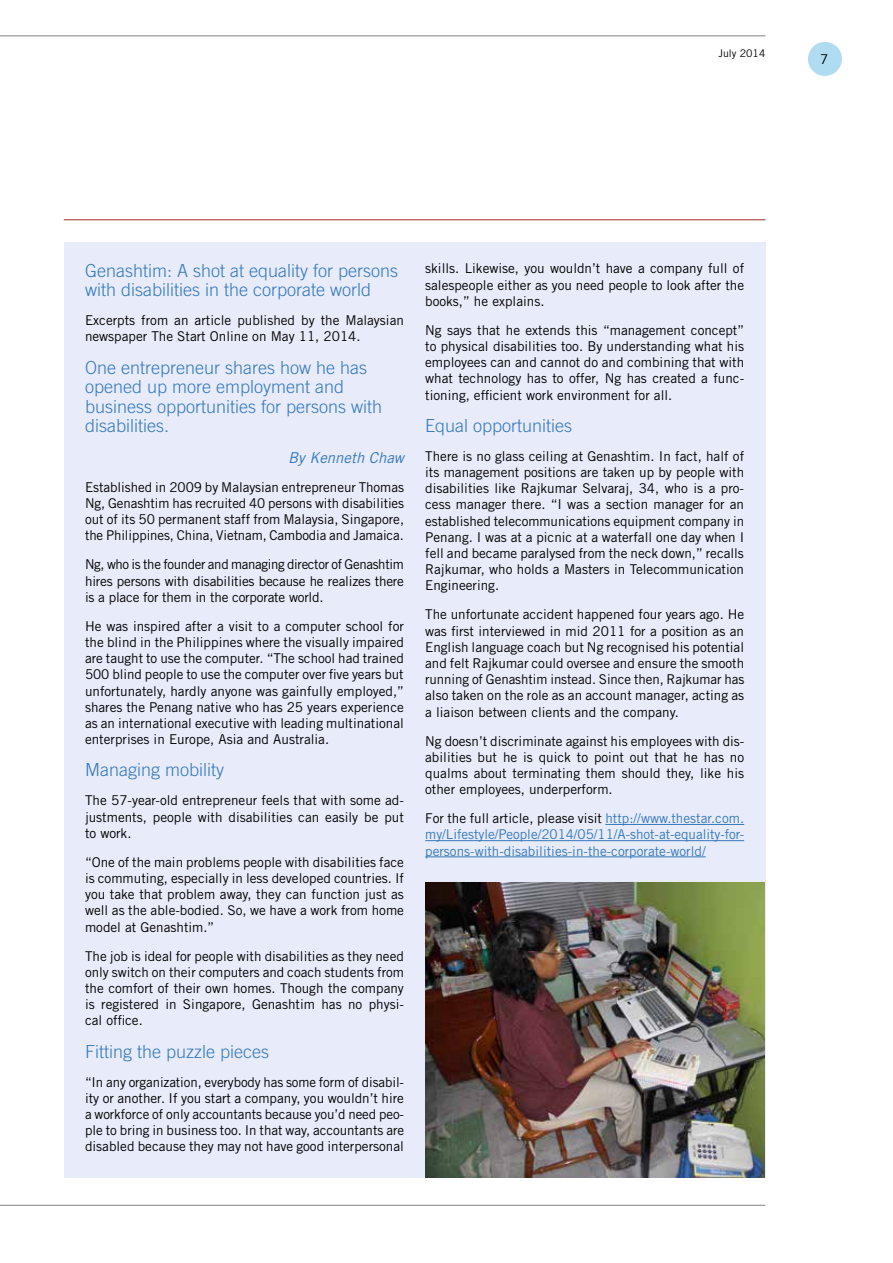
<style>
.page{position:relative;width:893px;height:1263px;background:#fff}
.page>*{position:absolute;margin:0;border:0;box-sizing:border-box;transform-origin:0 0}
.t1{font:300 18px/19.5px "Trade Gothic LT Std";color:#3679bb}
.t2{font:italic 15px "Trade Gothic LT Std";color:#3679bb}
.t3{font:13.5px/16.2px "Trade Gothic LT Std";color:#000;text-align:justify}
.t4{font:13.5px/16.2px "Trade Gothic LT Std";color:#3679bb;text-align:justify}
.t5{font:10.5px "Trade Gothic LT Std";color:#000}
.s1{color:#000}
</style>
<div class="page">
<hr style="left:0;top:35px;width:765px;height:1px;background:#818181">
<hr style="left:0;top:1205px;width:765px;height:1px;background:#818181">
<div style="left:808px;top:42px;width:34px;height:34px;background:#afdcf1;border-radius:50%"></div>
<hr style="left:64px;top:219px;width:701px;height:1px;background:#a22a25">
<div style="left:64px;top:242px;width:701px;height:936px;background:#e7ebfa"></div>
<hr style="left:605px;top:824px;width:139px;height:1px;background:#3679bb">
<hr style="left:425px;top:840px;width:319px;height:1px;background:#3679bb">
<hr style="left:425px;top:856px;width:281px;height:1px;background:#3679bb">
<img style="left:425px;top:882px;width:340px;height:296px">
<p class="t5" style="left:718px;top:47px;width:48px">July 2014</p>
<p class="t3" style="left:820px;top:51px;width:10px">7</p>
<h1 class="t1" style="left:85px;top:260px;width:315px">Genashtim: A shot at equality for persons with disabilities in the corporate world</h1>
<p class="t3" style="left:85px;top:312px;width:320px">Excerpts from an article published by the Malaysian newspaper The Start Online on May 11, 2014.</p>
<h1 class="t1" style="left:85px;top:357px;width:299px">One entrepreneur shares how he has opened up more employment and business opportunities for persons with disabilities.</h1>
<p class="t2" style="left:288px;top:448px;width:117px">By Kenneth Chaw</p>
<p class="t3" style="left:85px;top:479px;width:321px">Established in 2009 by Malaysian entrepreneur Thomas Ng, Genashtim has recruited 40 persons with disabilities out of its 50 permanent staff from Malaysia, Singapore, the Philippines, China, Vietnam, Cambodia and Jamaica.</p>
<p class="t3" style="left:85px;top:556px;width:320px">Ng, who is the founder and managing director of Genashtim hires persons with disabilities because he realizes there is a place for them in the corporate world.</p>
<p class="t3" style="left:85px;top:618px;width:320px">He was inspired after a visit to a computer school for the blind in the Philippines where the visually impaired are taught to use the computer. “The school had trained 500 blind people to use the computer over five years but unfortunately, hardly anyone was gainfully employed,” shares the Penang native who has 25 years experience as an international executive with leading multinational enterprises in Europe, Asia and Australia.</p>
<h1 class="t1" style="left:85px;top:760px;width:140px">Managing mobility</h1>
<p class="t3" style="left:85px;top:792px;width:320px">The 57-year-old entrepreneur feels that with some ad&shy;justments, people with disabilities can easily be put to work.</p>
<p class="t3" style="left:85px;top:854px;width:321px">“One of the main problems people with disabilities face is commuting, especially in less developed countries. If you take that problem away, they can function just as well as the able-bodied. So, we have a work from home model at Genashtim.”</p>
<p class="t3" style="left:85px;top:947px;width:320px">The job is ideal for people with disabilities as they need only switch on their computers and coach students from the comfort of their own homes. Though the company is registered in Singapore, Genashtim has no physi&shy;cal office.</p>
<h1 class="t1" style="left:85px;top:1041px;width:186px">Fitting the puzzle pieces</h1>
<p class="t3" style="left:85px;top:1073px;width:321px">“In any organization, everybody has some form of disabil&shy;ity or another. If you start a company, you wouldn’t hire a workforce of only accountants because you’d need peo&shy;ple to bring in business too. In that way, accountants are disabled because they may not have good interpersonal</p>
<p class="t3" style="left:425px;top:260px;width:320px">skills. Likewise, you wouldn’t have a company full of salespeople either as you need people to look after the books,” he explains.</p>
<p class="t3" style="left:425px;top:322px;width:320px">Ng says that he extends this “management concept” to physical disabilities too. By understanding what his employees can and cannot do and combining that with what technology has to offer, Ng has created a func&shy;tioning, efficient work environment for all.</p>
<h1 class="t1" style="left:425px;top:415px;width:149px">Equal opportunities</h1>
<p class="t3" style="left:425px;top:448px;width:320px">There is no glass ceiling at Genashtim. In fact, half of its management positions are taken up by people with disabilities like Rajkumar Selvaraj, 34, who is a pro&shy;cess manager there. “I was a section manager for an established telecommunications equipment company in Penang. I was at a picnic at a waterfall one day when I fell and became paralysed from the neck down,” recalls Rajkumar, who holds a Masters in Telecommunication Engineering.</p>
<p class="t3" style="left:425px;top:606px;width:321px">The unfortunate accident happened four years ago. He was first interviewed in mid 2011 for a position as an English language coach but Ng recognised his potential and felt Rajkumar could oversee and ensure the smooth running of Genashtim instead. Since then, Rajkumar has also taken on the role as an account manager, acting as a liaison between clients and the company.</p>
<p class="t3" style="left:425px;top:732px;width:320px">Ng doesn’t discriminate against his employees with dis&shy;abilities but he is quick to point out that he has no qualms about terminating them should they, like his other employees, underperform.</p>
<p class="t4" style="left:425px;top:810px;width:321px"><span class="s1">For the full article, please visit</span> http://www.thestar.com. my/Lifestyle/People/2014/05/11/A-shot-at-equality-for&shy;persons-with-disabilities-in-the-corporate-world/</p>
</div>
